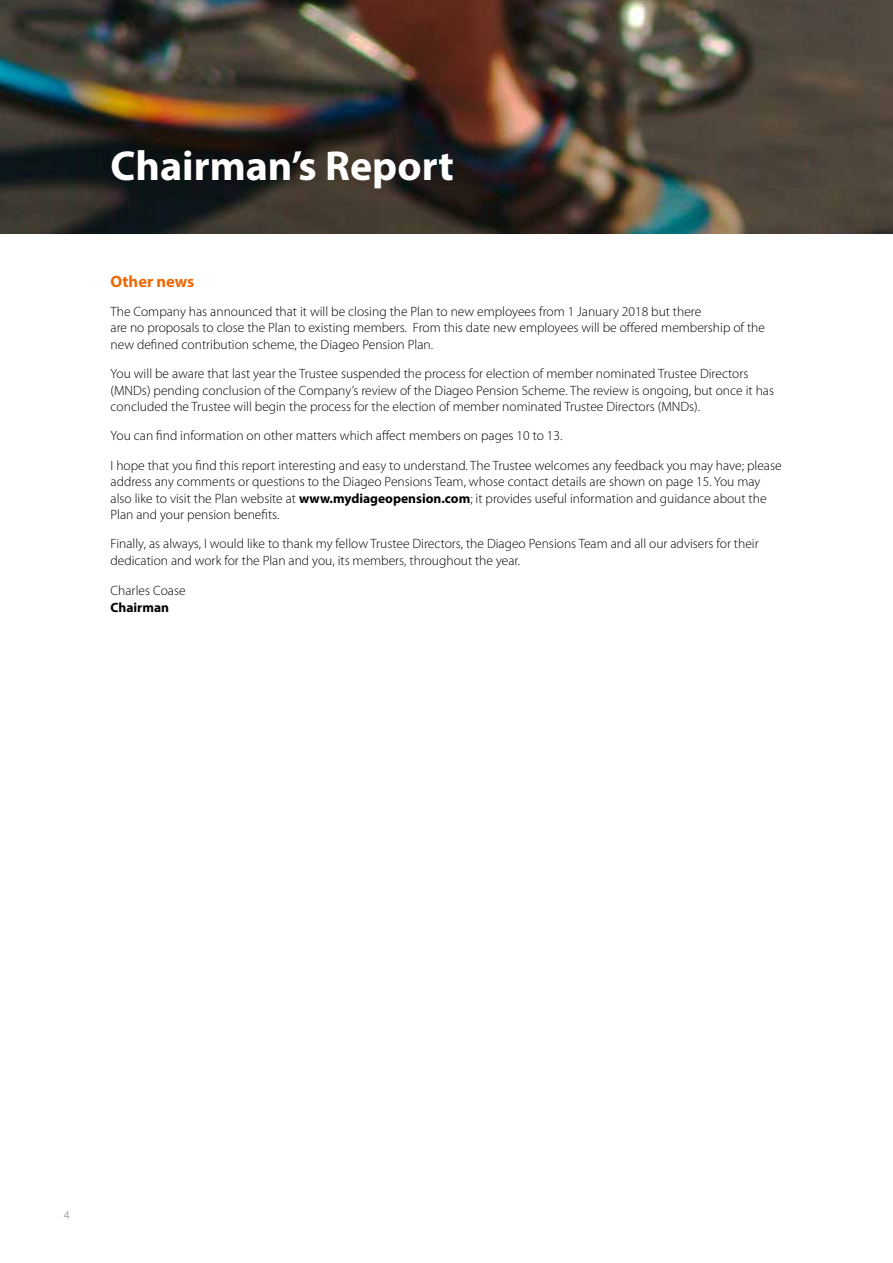
<style>
.page{position:relative;width:893px;height:1263px;background:#fff}
.page>*{position:absolute;margin:0;border:0;box-sizing:border-box;transform-origin:0 0}
.t1{font:700 42px "Myriad Pro";color:#fff}
.t2{font:700 16.5px "Myriad Pro";color:#ec6907}
.t3{font:300 13.5px/16.5px "Myriad Pro";color:#000}
.t4{font:700 13.5px "Myriad Pro";color:#000}
.t5{font:300 12px "Myriad Pro";color:#85796f}
.s1{font-weight:700}
</style>
<div class="page">
<img style="left:0;top:0;width:893px;height:234px">
<h1 class="t1" style="left:111px;top:138px;width:345px">Chairman’s Report</h1>
<p class="t2" style="left:111px;top:270px;width:85px">Other news</p>
<p class="t3" style="left:111px;top:303px;width:656px">The Company has announced that it will be closing the Plan to new employees from 1 January 2018 but there<br>are no proposals to close the Plan to existing members. From this date new employees will be offered membership of the new defined contribution scheme, the Diageo Pension Plan.</p>
<p class="t3" style="left:111px;top:366px;width:665px">You will be aware that last year the Trustee suspended the process for election of member nominated Trustee Directors (MNDs) pending conclusion of the Company’s review of the Diageo Pension Scheme. The review is ongoing, but once it has concluded the Trustee will begin the process for the election of member nominated Trustee Directors (MNDs).</p>
<p class="t3" style="left:111px;top:421px;width:673px;line-height:29.2px">You can find information on other matters which affect members on pages 10 to 13.<br>I hope that you find this report interesting and easy to understand. The Trustee welcomes any feedback you may have; please</p>
<p class="t3" style="left:111px;top:474px;width:657px">address any comments or questions to the Diageo Pensions Team, whose contact details are shown on page 15. You may also like to visit the Plan website at <span class="s1">www.mydiageopension.com</span>; it provides useful information and guidance about the<br>Plan and your pension benefits.</p>
<p class="t3" style="left:111px;top:536px;width:650px">Finally, as always, I would like to thank my fellow Trustee Directors, the Diageo Pensions Team and all our advisers for their dedication and work for the Plan and you, its members, throughout the year.</p>
<p class="t3" style="left:111px;top:582px;width:77px">Charles Coase</p>
<p class="t4" style="left:111px;top:599px;width:60px">Chairman</p>
<p class="t5" style="left:64px;top:1208px;width:7px">4</p>
</div>
